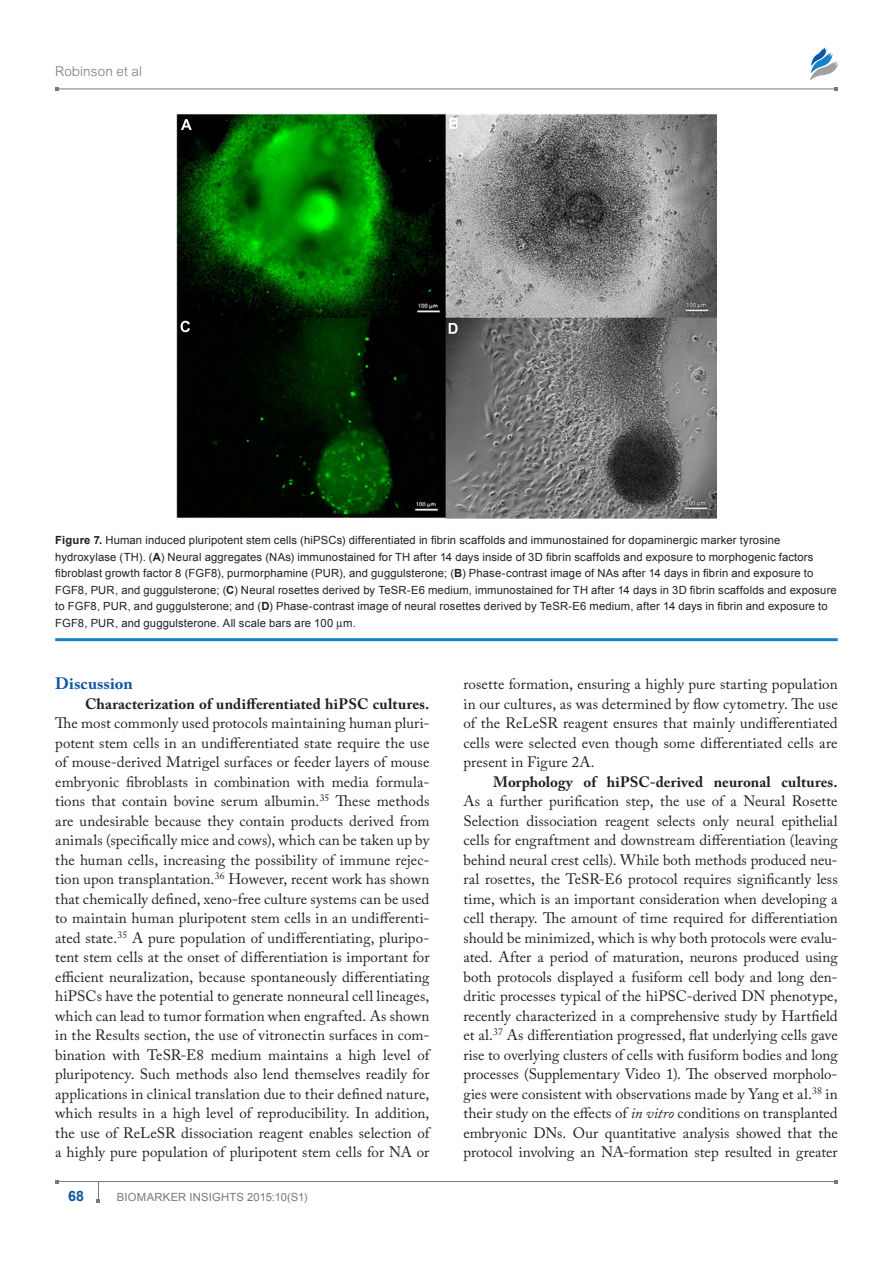
<style>
.page{position:relative;width:893px;height:1263px;background:#fff}
.page>*{position:absolute;margin:0;border:0;box-sizing:border-box;transform-origin:0 0}
.t1{font:700 16.5px "Adobe Caslon Pro";color:#1055a4}
.t2{font:15px/19.5px "Adobe Caslon Pro";color:#231f20;text-align:justify}
.t3{font:700 14.25px "Arial";color:#1055a4}
.t4{font:300 13.5px "Arial MT Std";letter-spacing:.005em;color:#76787b}
.FigC{font:11.25px/16.5px "Arial";letter-spacing:.015em;color:#231f20}
.t5{font:11.25px "Arial";letter-spacing:.015em;color:#76787b}
.s1{font-weight:700}
.s2{font-style:italic}
</style>
<div class="page">
<hr style="left:57px;top:89px;width:779px;height:1px;background:#76787b">
<hr style="left:57px;top:1181px;width:779px;height:1px;background:#76787b">
<img style="left:810px;top:47px;width:29px;height:33px">
<svg style="left:97px;top:1182px;width:3px;height:20px"></svg>
<hr style="left:55px;top:638px;width:783px;height:3px;background:#1582c5">
<img style="left:176px;top:113px;width:540px;height:405px">
<p class="t4" style="left:55px;top:63px;width:88px">Robinson et al</p>
<p class="FigC" style="left:55px;top:532px;width:783px"><span class="s1">Figure 7.</span> Human induced pluripotent stem cells (hiPSCs) differentiated in fibrin scaffolds and immunostained for dopaminergic marker tyrosine hydroxylase (TH). (<span class="s1">A</span>) Neural aggregates (NAs) immunostained for TH after 14 days inside of 3D fibrin scaffolds and exposure to morphogenic factors fibroblast growth factor 8 (FGF8), purmorphamine (PUR), and guggulsterone; (<span class="s1">B</span>) Phase-contrast image of NAs after 14 days in fibrin and exposure to FGF8, PUR, and guggulsterone; (<span class="s1">C</span>) Neural rosettes derived by TeSR-E6 medium, immunostained for TH after 14 days in 3D fibrin scaffolds and exposure to FGF8, PUR, and guggulsterone; and (<span class="s1">D</span>) Phase-contrast image of neural rosettes derived by TeSR-E6 medium, after 14 days in fibrin and exposure to FGF8, PUR, and guggulsterone. All scale bars are 100 m.</p>
<h1 class="t1" style="left:55px;top:674px;width:79px">Discussion</h1>
<h2 class="t2" style="left:55px;top:694px;width:376px;text-indent:30px"><span class="s1">Characterization of undifferentiated hiPSC cultures.<br></span>The most commonly used protocols maintaining human pluri&shy;potent stem cells in an undifferentiated state require the use of mouse-derived Matrigel surfaces or feeder layers of mouse embryonic fibroblasts in combination with media formula&shy;tions that contain bovine serum albumin.<sup>35</sup> These methods are undesirable because they contain products derived from animals (specifically mice and cows), which can be taken up by the human cells, increasing the possibility of immune rejec&shy;tion upon transplantation.<sup>36</sup> However, recent work has shown that chemically defined, xeno-free culture systems can be used to maintain human pluripotent stem cells in an undifferenti&shy;ated state.<sup>35</sup> A pure population of undifferentiating, pluripo&shy;tent stem cells at the onset of differentiation is important for efficient neuralization, because spontaneously differentiating hiPSCs have the potential to generate nonneural cell lineages, which can lead to tumor formation when engrafted. As shown in the Results section, the use of vitronectin surfaces in com&shy;bination with TeSR-E8 medium maintains a high level of pluripotency. Such methods also lend themselves readily for applications in clinical translation due to their defined nature, which results in a high level of reproducibility. In addition, the use of ReLeSR dissociation reagent enables selection of a highly pure population of pluripotent stem cells for NA or</h2>
<p class="t3" style="left:68px;top:1186px;width:18px">68</p>
<p class="t5" style="left:117px;top:1189px;width:192px">Biomarker I nsights 2015:10(S1)</p>
<h2 class="t2" style="left:463px;top:674px;width:376px">rosette formation, ensuring a highly pure starting population in our cultures, as was determined by flow cytometry. The use of the ReLeSR reagent ensures that mainly undifferentiated cells were selected even though some differentiated cells are present in Figure 2A.</h2>
<h2 class="t2" style="left:463px;top:772px;width:376px;text-indent:30px"><span class="s1">Morphology of hiPSC -derived neuronal cultures.<br></span>As a further purification step, the use of a Neural Rosette Selection dissociation reagent selects only neural epithelial cells for engraftment and downstream differentiation (leaving behind neural crest cells). While both methods produced neu&shy;ral rosettes, the TeSR-E6 protocol requires significantly less time, which is an important consideration when developing a cell therapy. The amount of time required for differentiation should be minimized, which is why both protocols were evalu&shy;ated. After a period of maturation, neurons produced using both protocols displayed a fusiform cell body and long den&shy;dritic processes typical of the hiPSC-derived DN phenotype, recently characterized in a comprehensive study by Hartfield et al.<sup>37</sup> As differentiation progressed, flat underlying cells gave rise to overlying clusters of cells with fusiform bodies and long processes (Supplementary Video 1). The observed morpholo&shy;gies were consistent with observations made by Yang et al.<sup>38</sup> in their study on the effects of <span class="s2">in vitro</span> conditions on transplanted embryonic DNs. Our quantitative analysis showed that the protocol involving an NA-formation step resulted in greater</h2>
</div>
